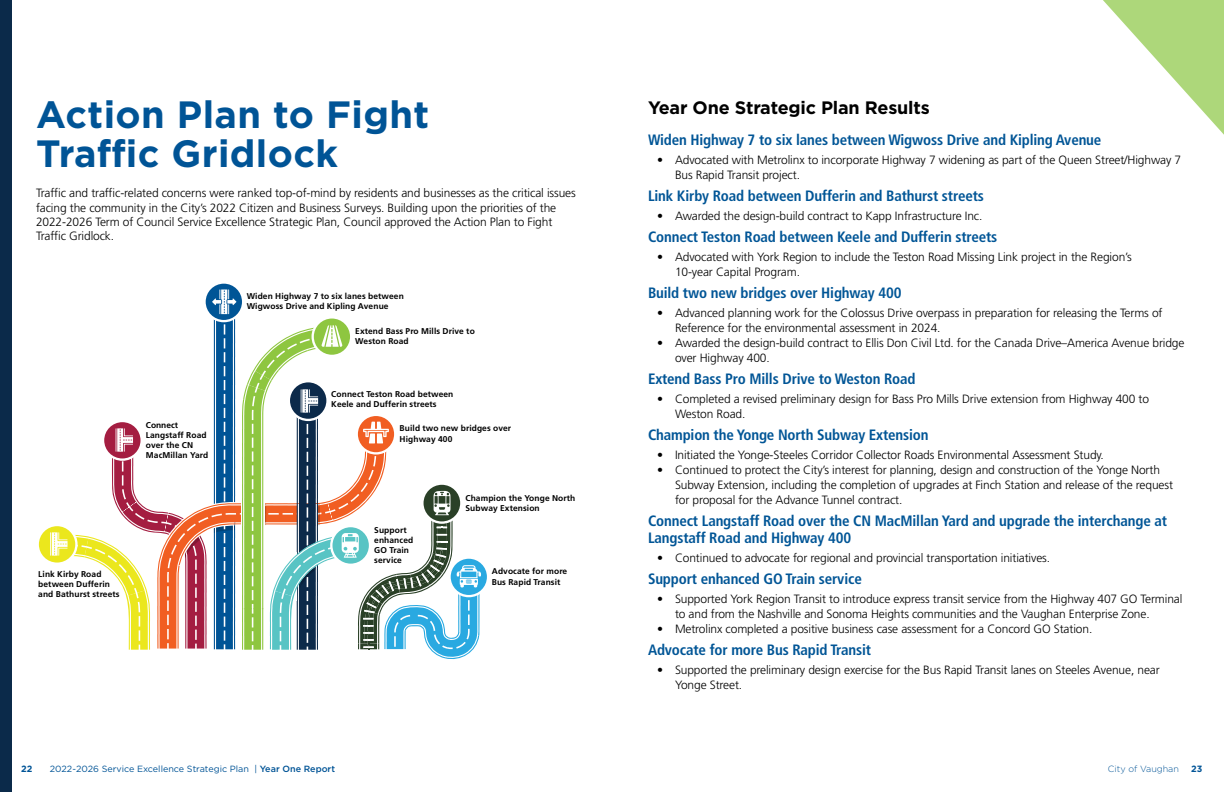
<style>
.page{position:relative;width:1224px;height:792px;background:#fff}
.page>*{position:absolute;margin:0;border:0;box-sizing:border-box;transform-origin:0 0}
.Heading_1{font:700 38px/39px "Gotham";letter-spacing:.01em;color:#005496}
.Heading_2{font:700 18px "Gotham";letter-spacing:-.01em;color:#000}
.Body__Large_-_Blue{font:700 condensed 15px/17px "Frutiger LT Std";letter-spacing:-.01em;color:#005596}
.Bullets{font:300 12px/15px "Frutiger LT Std";letter-spacing:-.01em;color:#000}
.Body{font:300 12px/14.4px "Frutiger LT Std";letter-spacing:-.01em;color:#000}
.t1{font:700 9.1px "Gotham";color:#005496}
.t2{font:9px "Gotham";color:#005496}
.t3{font:300 9px "Gotham";color:#005496}
.t4{font:700 8.4px/10.1px "Frutiger LT Std";letter-spacing:.01em;color:#000}
.s1{font-weight:500}
</style>
<div class="page">
<svg style="left:450px;top:558px;width:38px;height:38px"></svg>
<div style="left:448px;top:556px;width:41px;height:41px;border:2px solid #fff;border-radius:50%"></div>
<svg style="left:205px;top:282px;width:38px;height:39px"></svg>
<div style="left:203px;top:281px;width:41px;height:41px;border:2px solid #fff;border-radius:50%"></div>
<svg style="left:38px;top:525px;width:38px;height:39px"></svg>
<div style="left:37px;top:524px;width:41px;height:41px;border:2px solid #fff;border-radius:50%"></div>
<svg style="left:50px;top:290px;width:431px;height:370px"></svg>
<svg style="left:1103px;top:0;width:121px;height:135px"></svg>
<div style="left:0;top:0;width:12px;height:792px;background:#0b2a4a"></div>
<h1 class="Heading_1" style="left:36px;top:94px;width:395px">Action Plan to Fight<br>Traffic Gridlock</h1>
<p class="Body" style="left:36px;top:186px;width:541px">Traffic and traffic-related concerns were ranked top-of-mind by residents and businesses as the critical issues facing the community in the City’s 2022 Citizen and Business Surveys. Building upon the priorities of the 2022-2026 Term of Council Service Excellence Strategic Plan, Council approved the Action Plan to Fight Traffic Gridlock.</p>
<p class="t4" style="left:146px;top:420px;width:64px">Connect<br>Langstaff Road over the CN<br>MacMillan Yard</p>
<p class="t4" style="left:38px;top:569px;width:83px">Link Kirby Road between Dufferin and Bathurst streets</p>
<p class="t4" style="left:247px;top:291px;width:159px">Widen Highway 7 to six lanes between<br>Wigwoss Drive and Kipling Avenue</p>
<p class="t4" style="left:355px;top:326px;width:121px">Extend Bass Pro Mills Drive to<br>Weston Road</p>
<p class="t4" style="left:331px;top:389px;width:124px">Connect Teston Road between<br>Keele and Dufferin streets</p>
<p class="t4" style="left:400px;top:423px;width:113px">Build two new bridges over<br>Highway 400</p>
<p class="t4" style="left:374px;top:525px;width:41px">Support enhanced<br>GO Train service</p>
<p class="t4" style="left:465px;top:493px;width:111px">Champion the Yonge North<br>Subway Extension</p>
<p class="t4" style="left:492px;top:566px;width:77px">Advocate for more<br>Bus Rapid Transit</p>
<h2 class="Heading_2" style="left:648px;top:95px;width:283px">Year One Strategic Plan Results</h2>
<h3 class="Body__Large_-_Blue" style="left:648px;top:131px;width:455px">Widen Highway 7 to six lanes between Wigwoss Drive and Kipling Avenue</h3>
<p class="Bullets" style="left:675px;top:153px;width:508px;text-indent:-18px">• Advocated with Metrolinx to incorporate Highway 7 widening as part of the Queen Street/Highway 7<br>Bus Rapid Transit project.</p>
<h3 class="Body__Large_-_Blue" style="left:648px;top:187px;width:337px">Link Kirby Road between Dufferin and Bathurst streets</h3>
<p class="Bullets" style="left:657px;top:209px;width:327px">• Awarded the design-build contract to Kapp Infrastructure Inc.</p>
<h3 class="Body__Large_-_Blue" style="left:648px;top:228px;width:351px">Connect Teston Road between Keele and Dufferin streets</h3>
<p class="Bullets" style="left:675px;top:250px;width:458px;text-indent:-18px">• Advocated with York Region to include the Teston Road Missing Link project in the Region’s<br>10-year Capital Program.</p>
<h3 class="Body__Large_-_Blue" style="left:648px;top:284px;width:255px">Build two new bridges over Highway 400</h3>
<p class="Bullets" style="left:675px;top:306px;width:489px;text-indent:-18px">• Advanced planning work for the Colossus Drive overpass in preparation for releasing the Terms of<br>Reference for the environmental assessment in 2024.</p>
<p class="Bullets" style="left:675px;top:336px;width:511px;text-indent:-18px">• Awarded the design-build contract to Ellis Don Civil Ltd. for the Canada Drive–America Avenue bridge over Highway 400.</p>
<h3 class="Body__Large_-_Blue" style="left:648px;top:370px;width:269px">Extend Bass Pro Mills Drive to Weston Road</h3>
<p class="Bullets" style="left:675px;top:392px;width:476px;text-indent:-18px">• Completed a revised preliminary design for Bass Pro Mills Drive extension from Highway 400 to<br>Weston Road.</p>
<h3 class="Body__Large_-_Blue" style="left:648px;top:426px;width:282px">Champion the Yonge North Subway Extension</h3>
<p class="Bullets" style="left:657px;top:448px;width:449px">• Initiated the Yonge-Steeles Corridor Collector Roads Environmental Assessment Study.</p>
<p class="Bullets" style="left:675px;top:463px;width:500px;text-indent:-18px">• Continued to protect the City’s interest for planning, design and construction of the Yonge North<br>Subway Extension, including the completion of upgrades at Finch Station and release of the request for proposal for the Advance Tunnel contract.</p>
<h3 class="Body__Large_-_Blue" style="left:648px;top:512px;width:521px">Connect Langstaff Road over the CN MacMillan Yard and upgrade the interchange at<br>Langstaff Road and Highway 400</h3>
<p class="Bullets" style="left:657px;top:551px;width:395px">• Continued to advocate for regional and provincial transportation initiatives.</p>
<h3 class="Body__Large_-_Blue" style="left:648px;top:570px;width:215px">Support enhanced GO Train service</h3>
<p class="Bullets" style="left:675px;top:592px;width:509px;text-indent:-18px">• Supported York Region Transit to introduce express transit service from the Highway 407 GO Terminal to and from the Nashville and Sonoma Heights communities and the Vaughan Enterprise Zone.</p>
<p class="Bullets" style="left:657px;top:622px;width:437px">• Metrolinx completed a positive business case assessment for a Concord GO Station.</p>
<h3 class="Body__Large_-_Blue" style="left:648px;top:641px;width:225px">Advocate for more Bus Rapid Transit</h3>
<p class="Bullets" style="left:675px;top:663px;width:486px;text-indent:-18px">• Supported the preliminary design exercise for the Bus Rapid Transit lanes on Steeles Avenue, near<br>Yonge Street.</p>
<p class="t1" style="left:21px;top:763px;width:13px">22</p>
<p class="t2" style="left:50px;top:763px;width:287px">2022-2026 Service Excellence Strategic Plan | <span class="s1">Year One Report</span></p>
<p class="t3" style="left:1108px;top:763px;width:73px">City of Vaughan</p>
<p class="t1" style="left:1191px;top:763px;width:13px">23</p>
</div>
